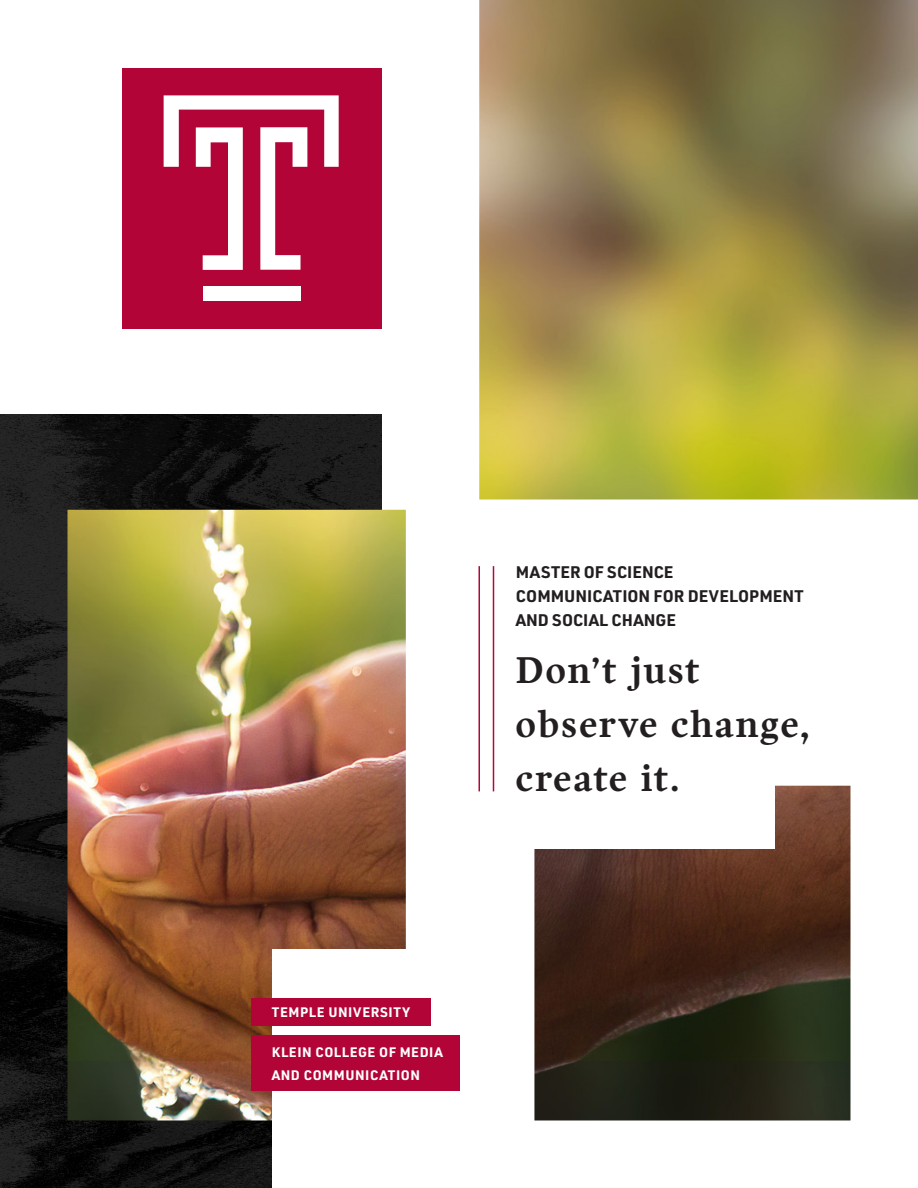
<style>
.page{position:relative;width:918px;height:1188px;background:#fff}
.page>*{position:absolute;margin:0;border:0;box-sizing:border-box;transform-origin:0 0}
.t1{font:700 37.5px/54px "Harfang";letter-spacing:.04em;color:#231f20}
.t2{font:700 16.5px/24px "URWDIN";color:#231f20}
.t3{font:700 13.5px/22.5px "URWDIN";letter-spacing:.04em;color:#fff}
</style>
<div class="page">
<img style="left:0;top:414px;width:272px;height:774px">
<img style="left:68px;top:0;width:850px;height:1120px">
<div style="left:122px;top:68px;width:260px;height:260px;background:#b30437"></div>
<svg style="left:164px;top:95px;width:175px;height:175px"></svg>
<div style="left:203px;top:287px;width:98px;height:14px;background:#fff"></div>
<div style="left:439px;top:596px;width:335px;height:252px;background:#fff"></div>
<div style="left:273px;top:949px;width:203px;height:239px;background:#fff"></div>
<div style="left:252px;top:998px;width:179px;height:28px;background:#b30437"></div>
<div style="left:252px;top:1035px;width:208px;height:55px;background:#b30437"></div>
<hr style="left:478px;top:566px;width:2px;height:225px;background:#b30838">
<hr style="left:493px;top:566px;width:1px;height:225px;background:#b30838">
<p class="t2" style="left:516px;top:559px;width:289px">MASTER OF SCIENCE<br>COMMUNICATION FOR DEVELOPMENT<br>AND SOCIAL CHANGE</p>
<h1 class="t1" style="left:516px;top:644px;width:295px">Don’t just observe change, create it.</h1>
<p class="t3" style="left:272px;top:1000px;width:140px">TEMPLE UNIVERSITY</p>
<p class="t3" style="left:272px;top:1040px;width:173px">KLEIN COLLEGE OF MEDIA<br>AND COMMUNICATION</p>
</div>
